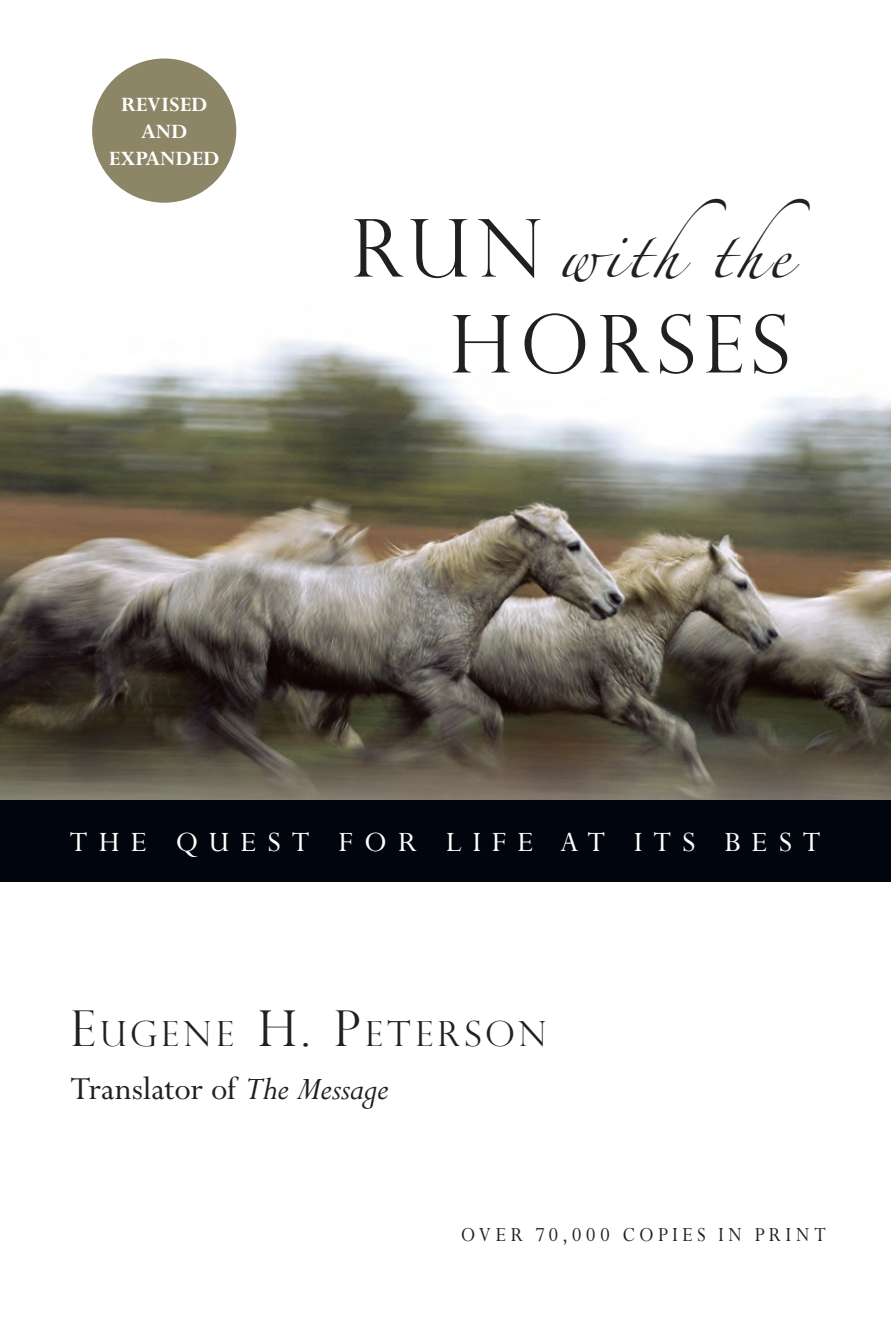
<style>
.page{position:relative;width:891px;height:1337px;background:#fff}
.page>*{position:absolute;margin:0;border:0;box-sizing:border-box;transform-origin:0 0}
.t1{font:300 79.88px "Perpetua Titling";letter-spacing:.1em;color:#231f20}
.t2{font:42.52px "Zapfino";letter-spacing:.1em;color:#231f20}
.t3{font:36px "Perpetua Std";color:#231f20}
.t4{font:300 34.65px "Perpetua Titling";letter-spacing:.11em;color:#231f20}
.t5{font:31.5px "Perpetua Std";letter-spacing:.35em;color:#fff}
.t6{font:22.5px "Perpetua Std";letter-spacing:.235em;color:#231f20;scale:.9 1}
.t7{font:700 22.5px/27px "Perpetua Std";color:#fff;text-align:center}
.s1{font-family:"Perpetua Titling";font-weight:300;font-size:79.88px}
.s2{font-size:49.5px}
.s3{font-style:italic}
</style>
<div class="page">
<img style="left:0;top:340px;width:891px;height:460px">
<div style="left:0;top:800px;width:891px;height:81px;background:#01060e"></div>
<div style="left:92px;top:58px;width:144px;height:145px;background:#8c8566;border-radius:50%"></div>
<p class="t7" style="left:109px;top:91px;width:112px">REVISED<br>AND<br>EXPANDED</p>
<h2 class="t2" style="left:352px;top:237px;width:460px"><span class="s1">RUN</span> withthe</h2>
<h1 class="t1" style="left:450px;top:296px;width:341px">HORSES</h1>
<p class="t5" style="left:70px;top:825px;width:744px">The Quest for Life at It s Best</p>
<p class="t4" style="left:71px;top:1012px;width:477px"><span class="s2">E</span>UGENE <span class="s2">H. P</span>ETERSON</p>
<p class="t3" style="left:71px;top:1070px;width:319px">Translator of <span class="s3">The Message</span></p>
<p class="t6" style="left:461px;top:1223px;width:401px">Over 70,000 copies in print</p>
</div>
